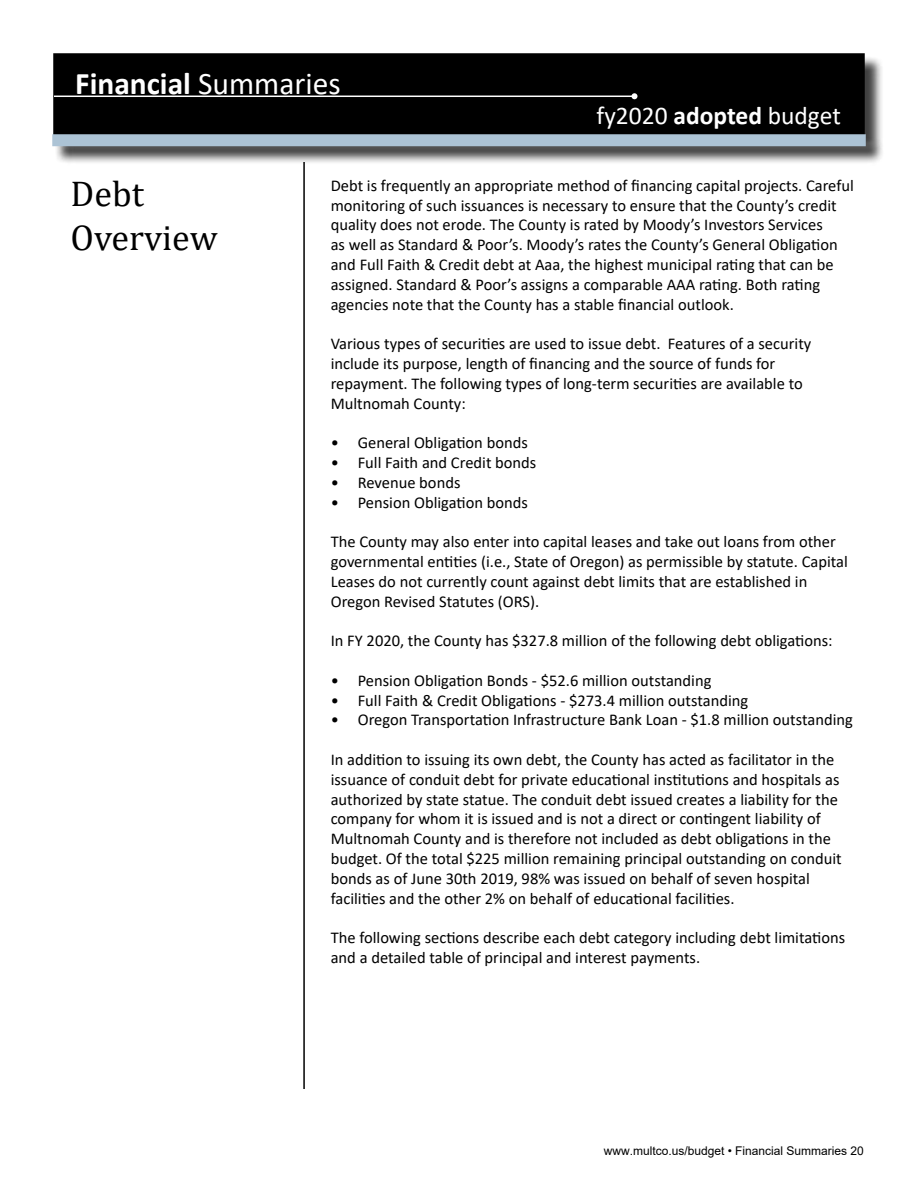
<style>
.page{position:relative;width:918px;height:1188px;background:#fff}
.page>*{position:absolute;margin:0;border:0;box-sizing:border-box;transform-origin:0 0}
.t1{font:36px/43.2px "Cambria";color:#000}
.t2{font:700 31.5px "Calibri";color:#fff}
.t3{font:25.5px "Calibri";color:#fff}
.t4{font:16.5px/19.8px "Calibri";color:#000}
.t5{font:12px "Arial";color:#000}
.s1{font-weight:400}
.s2{font-weight:700}
</style>
<div class="page">
<div style="left:54px;top:54px;width:810px;height:80px;background:#000"></div>
<div style="left:53px;top:53px;width:812px;height:82px;border:2px solid #000"></div>
<hr style="left:54px;top:96px;width:580px;height:1px;background:#fff">
<svg style="left:632px;top:93px;width:6px;height:6px"></svg>
<div style="left:55px;top:137px;width:829px;height:28px;background:#000;opacity:.75"></div>
<div style="left:52px;top:134px;width:814px;height:12px;background:#acc3d5;border:2px solid #acc3d5"></div>
<hr style="left:303px;top:162px;width:2px;height:927px;background:#000">
<h2 class="t2" style="left:75px;top:61px;width:267px">Financial <span class="s1">Summaries</span></h2>
<h3 class="t3" style="left:597px;top:98px;width:246px">fy2020 <span class="s2">adopted</span> budget</h3>
<h1 class="t1" style="left:71px;top:172px;width:149px">Debt<br>Overview</h1>
<p class="t4" style="left:331px;top:175px;width:525px">Debt is frequently an appropriate method of financing capital projects. Careful monitoring of such issuances is necessary to ensure that the County’s credit quality does not erode. The County is rated by Moody’s Investors Services<br>as well as Standard &amp; Poor’s. Moody’s rates the County’s General Obligation and Full Faith &amp; Credit debt at Aaa, the highest municipal rating that can be assigned. Standard &amp; Poor’s assigns a comparable AAA rating. Both rating agencies note that the County has a stable financial outlook.</p>
<p class="t4" style="left:331px;top:333px;width:482px">Various types of securities are used to issue debt. Features of a security include its purpose, length of financing and the source of funds for repayment. The following types of long-term securities are available to Multnomah County:</p>
<p class="t4" style="left:331px;top:432px;width:199px">• General Obligation bonds</p>
<p class="t4" style="left:331px;top:452px;width:207px">• Full Faith and Credit bonds</p>
<p class="t4" style="left:331px;top:472px;width:131px">• Revenue bonds</p>
<p class="t4" style="left:331px;top:492px;width:199px">• Pension Obligation bonds</p>
<p class="t4" style="left:331px;top:531px;width:519px">The County may also enter into capital leases and take out loans from other governmental entities (i.e., State of Oregon) as permissible by statute. Capital Leases do not currently count against debt limits that are established in Oregon Revised Statutes (ORS).</p>
<p class="t4" style="left:331px;top:630px;width:503px">In FY 2020, the County has $327.8 million of the following debt obligations:</p>
<p class="t4" style="left:331px;top:670px;width:382px">• Pension Obligation Bonds - $52.6 million outstanding</p>
<p class="t4" style="left:331px;top:690px;width:419px">• Full Faith &amp; Credit Obligations - $273.4 million outstanding</p>
<p class="t4" style="left:331px;top:710px;width:524px">• Oregon Transportation Infrastructure Bank Loan - $1.8 million outstanding</p>
<p class="t4" style="left:331px;top:749px;width:513px">In addition to issuing its own debt, the County has acted as facilitator in the issuance of conduit debt for private educational institutions and hospitals as authorized by state statue. The conduit debt issued creates a liability for the company for whom it is issued and is not a direct or contingent liability of Multnomah County and is therefore not included as debt obligations in the budget. Of the total $225 million remaining principal outstanding on conduit bonds as of June 30th 2019, 98% was issued on behalf of seven hospital facilities and the other 2% on behalf of educational facilities.</p>
<p class="t4" style="left:331px;top:927px;width:516px">The following sections describe each debt category including debt limitations and a detailed table of principal and interest payments.</p>
<p class="t5" style="left:604px;top:1143px;width:262px">www.multco.us/budget • Financial Summaries 20</p>
</div>
